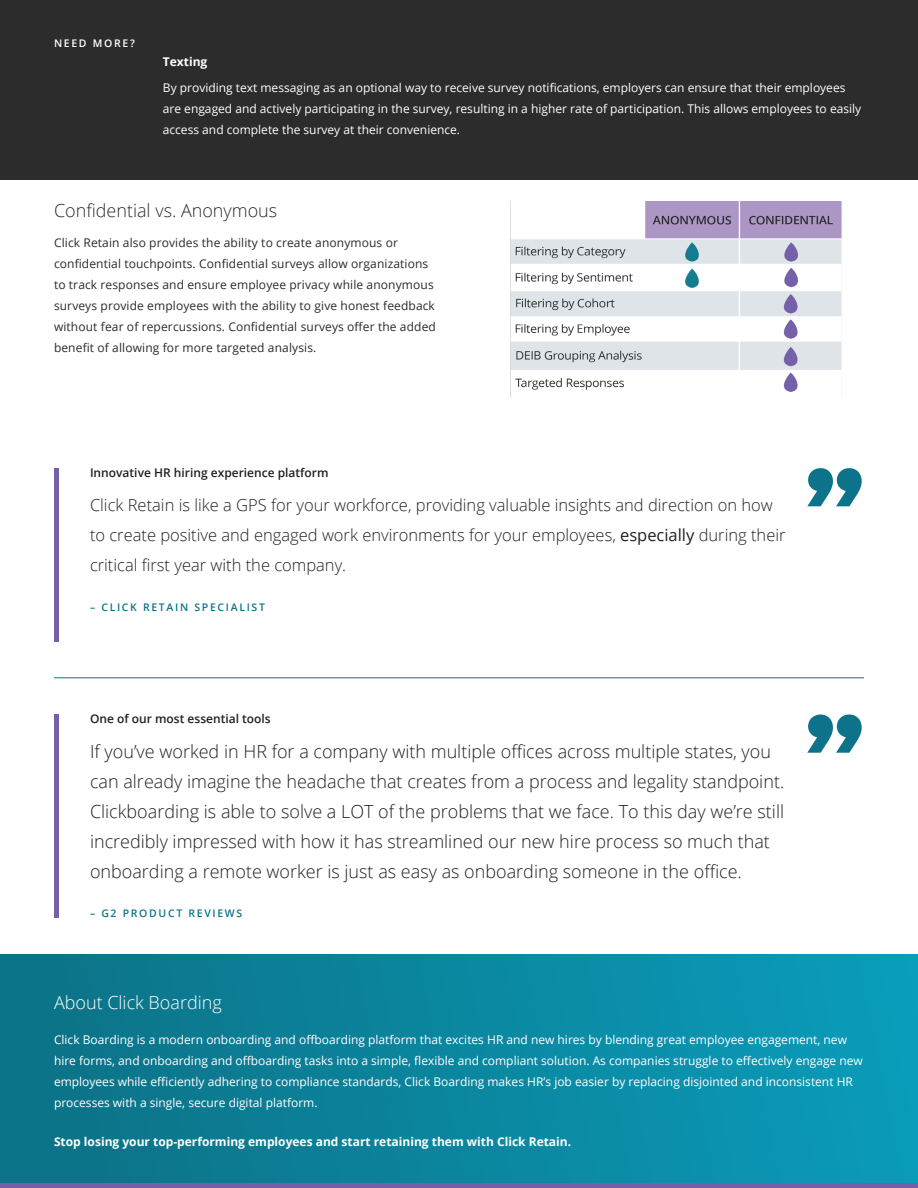
<style>
.page{position:relative;width:918px;height:1188px;background:#fff}
.page>*{position:absolute;margin:0;border:0;box-sizing:border-box;transform-origin:0 0}
.t1{font:700 135px "Calibre";color:#0d738a}
.t2{font:300 18px/30px "Open Sans";color:#231f20}
.t3{font:300 18px "Open Sans";color:#2b2b2b}
.t4{font:300 18px "Open Sans";color:#fff}
.t5{font:300 16.5px/30px "Open Sans";color:#231f20}
.t6{font:12px/21px "Open Sans";color:#fff}
.t7{font:12px/21px "Open Sans";letter-spacing:.01em;color:#2b2b2b}
.t8{font:700 12px "Open Sans";color:#fff}
.t9{font:600 12px "Open Sans";color:#231f20}
.t10{font:600 10.5px "Open Sans";letter-spacing:.16em;color:#0d738a}
.t11{font:600 10.5px "Open Sans";letter-spacing:.16em;color:#fff}
.s1{font-weight:400}
</style>
<div class="page">
<div style="left:0;top:954px;width:918px;height:234px;background:linear-gradient(to right,#0c7185,#0a9cba)"></div>
<hr style="left:54px;top:678px;width:810px;height:1px;background:#0d738a">
<div style="left:0;top:0;width:918px;height:180px;background:#2b2c2b"></div>
<hr style="left:0;top:1184px;width:918px;height:4px;background:#755fa9">
<hr style="left:54px;top:468px;width:4px;height:174px;background:#755fa9">
<hr style="left:54px;top:714px;width:4px;height:204px;background:#755fa9">
<img style="left:510px;top:202px;width:332px;height:196px">
<p class="t11" style="left:54px;top:36px;width:82px">NEED MORE?</p>
<p class="t8" style="left:163px;top:53px;width:46px">Texting</p>
<p class="t6" style="left:163px;top:77px;width:700px">By providing text messaging as an optional way to receive survey notifications, employers can ensure that their employees are engaged and actively participating in the survey, resulting in a higher rate of participation. This allows employees to easily access and complete the survey at their convenience.</p>
<p class="t3" style="left:54px;top:198px;width:225px">Confidential vs. Anonymous</p>
<p class="t7" style="left:54px;top:232px;width:383px">Click Retain also provides the ability to create anonymous or confidential touchpoints. Confidential surveys allow organizations to track responses and ensure employee privacy while anonymous surveys provide employees with the ability to give honest feedback without fear of repercussions. Confidential surveys offer the added benefit of allowing for more targeted analysis.</p>
<p class="t9" style="left:90px;top:464px;width:240px">Innovative HR hiring experience platform</p>
<p class="t5" style="left:90px;top:490px;width:697px">Click Retain is like a GPS for your workforce, providing valuable insights and direction on how to create positive and engaged work environments for your employees, <span class="s1">especially</span> during their critical first year with the company.</p>
<p class="t10" style="left:90px;top:600px;width:177px">– CLICK RETAIN SPECIALIST</p>
<p class="t1" style="left:805px;top:428px;width:60px">”</p>
<p class="t9" style="left:90px;top:711px;width:182px">One of our most essential tools</p>
<p class="t2" style="left:90px;top:736px;width:696px">If you’ve worked in HR for a company with multiple offices across multiple states, you can already imagine the headache that creates from a process and legality standpoint.<br>Clickboarding is able to solve a LOT of the problems that we face. To this day we’re still incredibly impressed with how it has streamlined our new hire process so much that onboarding a remote worker is just as easy as onboarding someone in the office.</p>
<p class="t10" style="left:90px;top:906px;width:154px">– G2 PRODUCT REVIEWS</p>
<p class="t1" style="left:805px;top:674px;width:60px">”</p>
<p class="t4" style="left:54px;top:990px;width:169px">About Click Boarding</p>
<p class="t6" style="left:54px;top:1028px;width:810px">Click Boarding is a modern onboarding and offboarding platform that excites HR and new hires by blending great employee engagement, new hire forms, and onboarding and offboarding tasks into a simple, flexible and compliant solution. As companies struggle to effectively engage new employees while efficiently adhering to compliance standards, Click Boarding makes HR’s job easier by replacing disjointed and inconsistent HR processes with a single, secure digital platform.</p>
<p class="t8" style="left:54px;top:1133px;width:519px">Stop losing your top-performing employees and start retaining them with Click Retain.</p>
</div>
